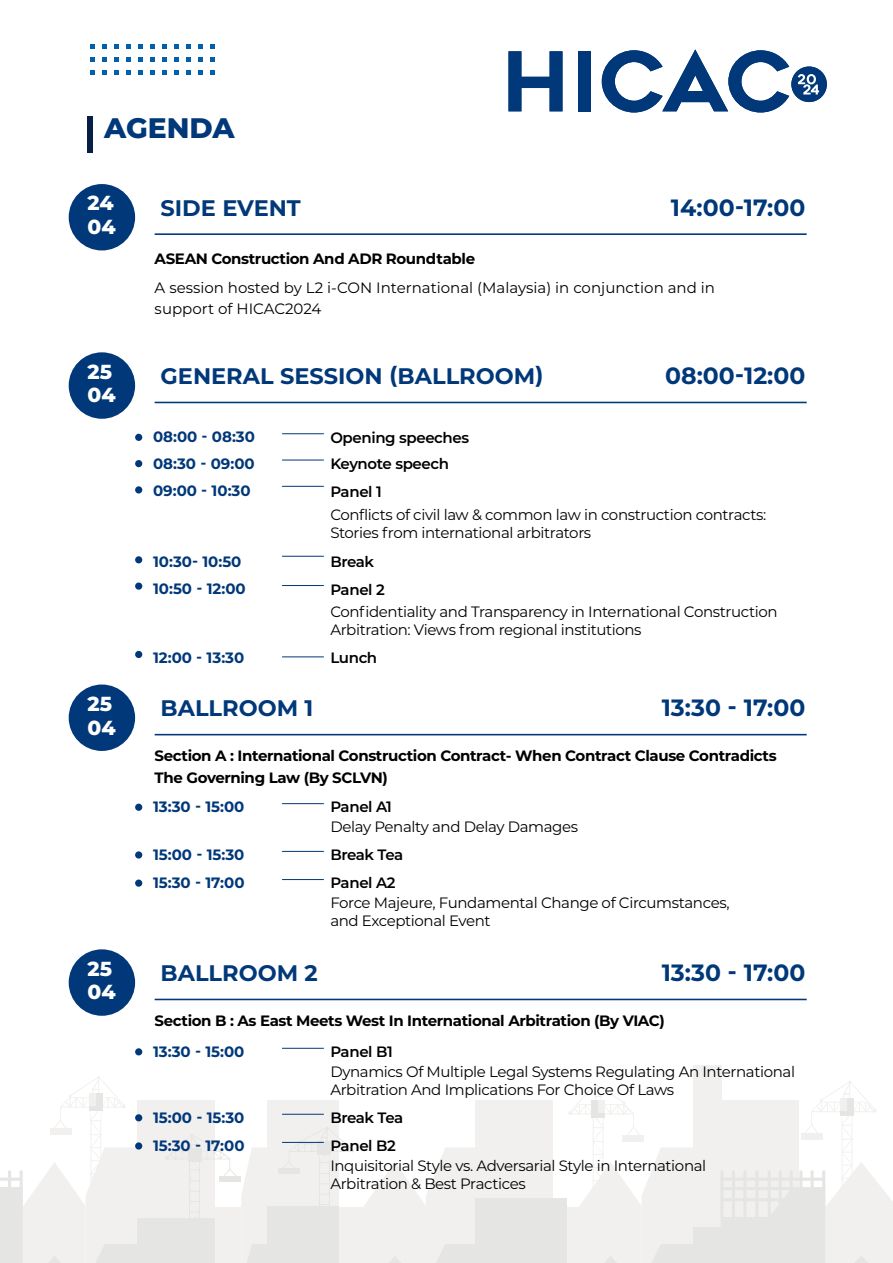
<style>
.page{position:relative;width:893px;height:1263px;background:#fff}
.page>*{position:absolute;margin:0;border:0;box-sizing:border-box;transform-origin:0 0}
.t1{font:82.2px "Renogare";letter-spacing:-.015em;color:#003879}
.t2{font:800 28.2px "Montserrat";color:#003879}
.t3{font:700 23.55px "Montserrat";color:#003879}
.t4{font:700 22.5px "Montserrat";color:#003879}
.t5{font:800 20.25px/23.9px "Montserrat";color:#fff}
.t6{font:15px/18px "Montserrat";letter-spacing:-.025em;color:#000}
.t7{font:700 15px/22.5px "Montserrat";letter-spacing:-.025em;color:#000}
.t8{font:700 15px "Montserrat";color:#003879}
.t9{font:600 15px "Montserrat";letter-spacing:-.025em;color:#000}
.t10{font:15px/21px "Montserrat";color:#000}
</style>
<div class="page">
<div style="left:137px;top:1100px;width:78px;height:163px;background:#f2f0ef"></div>
<div style="left:203px;top:1207px;width:38px;height:56px;background:#f2f0ef"></div>
<svg style="left:0;top:1076px;width:137px;height:187px"></svg>
<div style="left:137px;top:1218px;width:78px;height:45px;background:#e5e5e3"></div>
<svg style="left:241px;top:1147px;width:27px;height:116px"></svg>
<div style="left:219px;top:1176px;width:22px;height:5px;background:#e5e5e3"></div>
<svg style="left:165px;top:1134px;width:66px;height:84px"></svg>
<div style="left:188px;top:1148px;width:13px;height:14px;background:#e5e5e3"></div>
<div style="left:475px;top:1100px;width:78px;height:163px;background:#f2f0ef"></div>
<div style="left:540px;top:1207px;width:39px;height:56px;background:#e9e7e4"></div>
<div style="left:693px;top:1066px;width:28px;height:197px;background:#f2f0ef"></div>
<div style="left:268px;top:1100px;width:71px;height:163px;background:#f2f0ef"></div>
<div style="left:328px;top:1207px;width:35px;height:56px;background:#f2f0ef"></div>
<div style="left:475px;top:1198px;width:91px;height:65px;background:#e5e5e3"></div>
<svg style="left:568px;top:1083px;width:125px;height:180px"></svg>
<svg style="left:720px;top:1080px;width:173px;height:183px"></svg>
<div style="left:693px;top:1228px;width:28px;height:35px;background:#e5e5e3"></div>
<div style="left:268px;top:1207px;width:71px;height:56px;background:#e5e5e3"></div>
<svg style="left:363px;top:1147px;width:112px;height:116px"></svg>
<div style="left:278px;top:1168px;width:22px;height:6px;background:#e5e5e3"></div>
<svg style="left:288px;top:1127px;width:66px;height:80px"></svg>
<div style="left:318px;top:1141px;width:13px;height:14px;background:#e5e5e3"></div>
<div style="left:87px;top:116px;width:6px;height:37px;background:#081f45"></div>
<svg style="left:90px;top:44px;width:4px;height:5px"></svg>
<svg style="left:102px;top:44px;width:5px;height:5px"></svg>
<svg style="left:114px;top:44px;width:5px;height:5px"></svg>
<svg style="left:126px;top:44px;width:5px;height:5px"></svg>
<svg style="left:138px;top:44px;width:5px;height:5px"></svg>
<svg style="left:150px;top:44px;width:5px;height:5px"></svg>
<svg style="left:162px;top:44px;width:5px;height:5px"></svg>
<svg style="left:174px;top:44px;width:5px;height:5px"></svg>
<svg style="left:186px;top:44px;width:5px;height:5px"></svg>
<svg style="left:198px;top:44px;width:5px;height:5px"></svg>
<svg style="left:210px;top:44px;width:5px;height:5px"></svg>
<svg style="left:90px;top:57px;width:4px;height:5px"></svg>
<svg style="left:102px;top:57px;width:5px;height:5px"></svg>
<svg style="left:114px;top:57px;width:5px;height:5px"></svg>
<svg style="left:126px;top:57px;width:5px;height:5px"></svg>
<svg style="left:138px;top:57px;width:5px;height:5px"></svg>
<svg style="left:150px;top:57px;width:5px;height:5px"></svg>
<svg style="left:162px;top:57px;width:5px;height:5px"></svg>
<svg style="left:174px;top:57px;width:5px;height:5px"></svg>
<svg style="left:186px;top:57px;width:5px;height:5px"></svg>
<svg style="left:198px;top:57px;width:5px;height:5px"></svg>
<svg style="left:210px;top:57px;width:5px;height:5px"></svg>
<svg style="left:90px;top:71px;width:4px;height:4px"></svg>
<svg style="left:102px;top:71px;width:5px;height:4px"></svg>
<svg style="left:114px;top:71px;width:5px;height:4px"></svg>
<svg style="left:126px;top:71px;width:5px;height:4px"></svg>
<svg style="left:138px;top:71px;width:5px;height:4px"></svg>
<svg style="left:150px;top:71px;width:5px;height:4px"></svg>
<svg style="left:162px;top:71px;width:5px;height:4px"></svg>
<svg style="left:174px;top:71px;width:5px;height:4px"></svg>
<svg style="left:186px;top:71px;width:5px;height:4px"></svg>
<svg style="left:198px;top:71px;width:5px;height:4px"></svg>
<svg style="left:210px;top:71px;width:5px;height:4px"></svg>
<div style="left:69px;top:184px;width:66px;height:66px;background:#003879;border-radius:50%"></div>
<hr style="left:155px;top:233px;width:652px;height:2px;background:#003879">
<div style="left:69px;top:352px;width:66px;height:67px;background:#003879;border-radius:50%"></div>
<hr style="left:155px;top:402px;width:652px;height:1px;background:#003879">
<div style="left:69px;top:684px;width:66px;height:67px;background:#003879;border-radius:50%"></div>
<hr style="left:155px;top:734px;width:652px;height:1px;background:#003879">
<div style="left:135px;top:434px;width:7px;height:7px;background:#003879;border-radius:50%"></div>
<div style="left:135px;top:460px;width:7px;height:7px;background:#003879;border-radius:50%"></div>
<div style="left:135px;top:486px;width:7px;height:7px;background:#003879;border-radius:50%"></div>
<div style="left:135px;top:556px;width:7px;height:7px;background:#003879;border-radius:50%"></div>
<div style="left:135px;top:582px;width:7px;height:8px;background:#003879;border-radius:50%"></div>
<div style="left:135px;top:651px;width:7px;height:7px;background:#003879;border-radius:50%"></div>
<hr style="left:282px;top:433px;width:42px;height:1px;background:#003879">
<div style="left:135px;top:804px;width:7px;height:7px;background:#003879;border-radius:50%"></div>
<hr style="left:282px;top:803px;width:42px;height:1px;background:#003879">
<div style="left:135px;top:879px;width:7px;height:8px;background:#003879;border-radius:50%"></div>
<hr style="left:282px;top:879px;width:42px;height:1px;background:#003879">
<div style="left:135px;top:851px;width:7px;height:7px;background:#003879;border-radius:50%"></div>
<hr style="left:282px;top:851px;width:42px;height:1px;background:#003879">
<div style="left:69px;top:949px;width:66px;height:67px;background:#003879;border-radius:50%"></div>
<hr style="left:155px;top:999px;width:652px;height:1px;background:#003879">
<div style="left:135px;top:1048px;width:7px;height:7px;background:#003879;border-radius:50%"></div>
<hr style="left:282px;top:1048px;width:42px;height:1px;background:#003879">
<div style="left:135px;top:1142px;width:7px;height:7px;background:#003879;border-radius:50%"></div>
<hr style="left:282px;top:1142px;width:42px;height:1px;background:#003879">
<div style="left:135px;top:1114px;width:7px;height:7px;background:#003879;border-radius:50%"></div>
<hr style="left:282px;top:1114px;width:42px;height:1px;background:#003879">
<hr style="left:282px;top:460px;width:42px;height:1px;background:#003879">
<hr style="left:282px;top:486px;width:42px;height:1px;background:#003879">
<hr style="left:282px;top:556px;width:42px;height:1px;background:#003879">
<hr style="left:282px;top:585px;width:42px;height:1px;background:#003879">
<hr style="left:282px;top:657px;width:42px;height:1px;background:#003879">
<div style="left:791px;top:67px;width:36px;height:35px;background:#003879;border-radius:50%"></div>
<svg style="left:798px;top:74px;width:21px;height:20px"></svg>
<h2 class="t2" style="left:104px;top:107px;width:132px">AGENDA</h2>
<h1 class="t1" style="left:502px;top:28px;width:291px">HICAC</h1>
<h3 class="t5" style="left:88px;top:190px;width:30px">24<br>04</h3>
<h3 class="t5" style="left:88px;top:358px;width:30px">25<br>04</h3>
<h3 class="t4" style="left:161px;top:192px;width:142px">SIDE EVENT</h3>
<h3 class="t3" style="left:671px;top:190px;width:136px">14:00-17:00</h3>
<p class="t7" style="left:155px;top:246px;width:322px">ASEAN Construction And ADR Roundtable</p>
<p class="t10" style="left:155px;top:277px;width:562px">A session hosted by L2 i-CON International (Malaysia) in conjunction and in support of HICAC2024</p>
<h3 class="t4" style="left:161px;top:360px;width:385px">GENERAL SESSION (BALLROOM)</h3>
<h3 class="t3" style="left:665px;top:359px;width:142px">08:00-12:00</h3>
<p class="t8" style="left:153px;top:426px;width:104px">08:00 - 08:30</p>
<p class="t9" style="left:330px;top:427px;width:140px">Opening speeches</p>
<p class="t8" style="left:153px;top:452px;width:103px">08:30 - 09:00</p>
<p class="t9" style="left:330px;top:453px;width:120px">Keynote speech</p>
<p class="t8" style="left:153px;top:480px;width:99px">09:00 - 10:30</p>
<p class="t9" style="left:330px;top:481px;width:53px">Panel 1</p>
<p class="t6" style="left:330px;top:505px;width:437px">Conflicts of civil law &amp; common law in construction contracts:<br>Stories from international arbitrators</p>
<p class="t8" style="left:153px;top:551px;width:90px">10:30- 10:50</p>
<p class="t9" style="left:330px;top:551px;width:45px">Break</p>
<p class="t8" style="left:153px;top:578px;width:94px">10:50 - 12:00</p>
<p class="t9" style="left:330px;top:579px;width:56px">Panel 2</p>
<p class="t6" style="left:330px;top:602px;width:449px">Confidentiality and Transparency in International Construction<br>Arbitration: Views from regional institutions</p>
<p class="t8" style="left:153px;top:647px;width:93px">12:00 - 13:30</p>
<p class="t9" style="left:330px;top:647px;width:48px">Lunch</p>
<h3 class="t5" style="left:88px;top:690px;width:26px">25</h3>
<h3 class="t4" style="left:161px;top:692px;width:154px">BALLROOM 1</h3>
<h3 class="t3" style="left:662px;top:691px;width:145px">13:30 - 17:00</h3>
<h3 class="t5" style="left:88px;top:714px;width:30px">04</h3>
<p class="t7" style="left:155px;top:744px;width:623px">Section A : International Construction Contract- When Contract Clause Contradicts<br>The Governing Law (By SCLVN)</p>
<p class="t8" style="left:153px;top:796px;width:93px">13:30 - 15:00</p>
<p class="t9" style="left:330px;top:796px;width:63px">Panel A1</p>
<p class="t6" style="left:330px;top:817px;width:249px">Delay Penalty and Delay Damages</p>
<p class="t8" style="left:153px;top:844px;width:93px">15:00 - 15:30</p>
<p class="t9" style="left:330px;top:844px;width:74px">Break Tea</p>
<p class="t8" style="left:153px;top:872px;width:93px">15:30 - 17:00</p>
<p class="t9" style="left:330px;top:872px;width:67px">Panel A2</p>
<p class="t6" style="left:330px;top:893px;width:401px">Force Majeure, Fundamental Change of Circumstances, and Exceptional Event</p>
<h3 class="t5" style="left:88px;top:955px;width:26px">25</h3>
<h3 class="t4" style="left:161px;top:957px;width:159px">BALLROOM 2</h3>
<h3 class="t3" style="left:662px;top:956px;width:145px">13:30 - 17:00</h3>
<h3 class="t5" style="left:88px;top:979px;width:30px">04</h3>
<p class="t7" style="left:155px;top:1008px;width:512px">Section B : As East Meets West In International Arbitration (By VIAC)</p>
<p class="t9" style="left:330px;top:1041px;width:64px">Panel B1</p>
<p class="t8" style="left:153px;top:1041px;width:93px">13:30 - 15:00</p>
<p class="t6" style="left:330px;top:1062px;width:466px">Dynamics Of Multiple Legal Systems Regulating An International<br>Arbitration And Implications For Choice Of Laws</p>
<p class="t8" style="left:153px;top:1106px;width:93px">15:00 - 15:30</p>
<p class="t9" style="left:330px;top:1107px;width:74px">Break Tea</p>
<p class="t8" style="left:153px;top:1135px;width:93px">15:30 - 17:00</p>
<p class="t9" style="left:330px;top:1135px;width:67px">Panel B2</p>
<p class="t6" style="left:330px;top:1156px;width:377px">Inquisitorial Style vs. Adversarial Style in International<br>Arbitration &amp; Best Practices</p>
</div>
